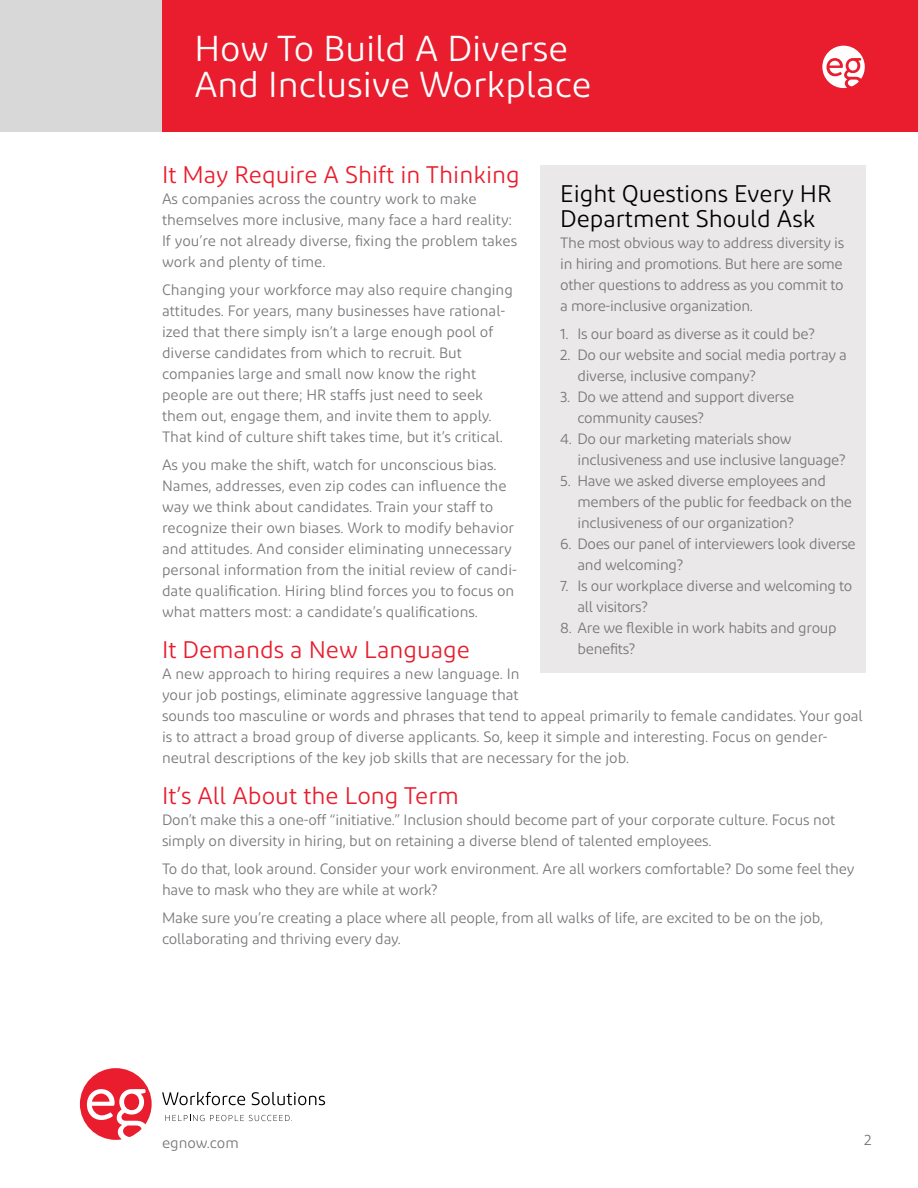
<style>
.page{position:relative;width:918px;height:1188px;background:#fff}
.page>*{position:absolute;margin:0;border:0;box-sizing:border-box;transform-origin:0 0}
.t1{font:36px/36px "Diodrum";color:#fff}
.t2{font:24px "Diodrum";color:#e91d2d}
.t3{font:24px/25.5px "Diodrum";color:#000}
.t4{font:15px/21px "Diodrum";letter-spacing:-.01em;color:#76777b}
</style>
<div class="page">
<div style="left:162px;top:0;width:756px;height:132px;background:#e91d2d"></div>
<div style="left:0;top:0;width:162px;height:132px;background:#d9d8d8"></div>
<svg style="left:822px;top:46px;width:43px;height:42px"></svg>
<div style="left:848px;top:61px;width:9px;height:9px;background:#fff;border-radius:50%"></div>
<svg style="left:162px;top:1092px;width:83px;height:13px"></svg>
<svg style="left:252px;top:1092px;width:73px;height:13px"></svg>
<svg style="left:165px;top:1115px;width:39px;height:6px"></svg>
<svg style="left:210px;top:1115px;width:82px;height:6px"></svg>
<svg style="left:80px;top:1068px;width:72px;height:72px"></svg>
<div style="left:124px;top:1094px;width:15px;height:16px;background:#e91d2d;border-radius:50%"></div>
<div style="left:540px;top:165px;width:325px;height:508px;background:#eae8e8"></div>
<h1 class="t1" style="left:194px;top:30px;width:399px">How To Build A Diverse<br>And Inclusive Workplace</h1>
<h2 class="t2" style="left:162px;top:160px;width:359px">It May Require A Shift in Thinking</h2>
<p class="t4" style="left:162px;top:188px;width:357px">As companies across the country work to make themselves more inclusive, many face a hard reality:<br>If you’re not already diverse, fixing the problem takes work and plenty of time.</p>
<p class="t4" style="left:162px;top:279px;width:352px">Changing your workforce may also require changing attitudes. For years, many businesses have rational&shy;ized that there simply isn’t a large enough pool of diverse candidates from which to recruit. But companies large and small now know the right people are out there; HR staffs just need to seek them out, engage them, and invite them to apply.<br>That kind of culture shift takes time, but it’s critical.</p>
<p class="t4" style="left:162px;top:454px;width:357px">As you make the shift, watch for unconscious bias.<br>Names, addresses, even zip codes can influence the way we think about candidates. Train your staff to recognize their own biases. Work to modify behavior and attitudes. And consider eliminating unnecessary personal information from the initial review of candi&shy;date qualification. Hiring blind forces you to focus on what matters most: a candidate’s qualifications.</p>
<h2 class="t2" style="left:162px;top:635px;width:309px">It Demands a New Language</h2>
<p class="t4" style="left:162px;top:663px;width:702px">A new approach to hiring requires a new language. In<br>your job postings, eliminate aggressive language that<br>sounds too masculine or words and phrases that tend to appeal primarily to female candidates. Your goal is to attract a broad group of diverse applicants. So, keep it simple and interesting. Focus on gender&shy;neutral descriptions of the key job skills that are necessary for the job.</p>
<h2 class="t2" style="left:162px;top:781px;width:298px">It’s All About the Long Term</h2>
<p class="t4" style="left:162px;top:809px;width:675px">Don’t make this a one-off “initiative.” Inclusion should become part of your corporate culture. Focus not simply on diversity in hiring, but on retaining a diverse blend of talented employees.</p>
<p class="t4" style="left:162px;top:858px;width:694px">To do that, look around. Consider your work environment. Are all workers comfortable? Do some feel they have to mask who they are while at work?</p>
<p class="t4" style="left:162px;top:907px;width:663px">Make sure you’re creating a place where all people, from all walks of life, are excited to be on the job, collaborating and thriving every day.</p>
<h2 class="t3" style="left:560px;top:180px;width:273px">Eight Questions Every HR<br>Department Should Ask</h2>
<p class="t4" style="left:560px;top:232px;width:285px;text-align:justify">The most obvious way to address diversity is in hiring and promotions. But here are some other questions to address as you commit to a more-inclusive organization.</p>
<p class="t4" style="left:560px;top:323px;width:256px">1. Is our board as diverse as it could be?</p>
<p class="t4" style="left:578px;top:344px;width:271px;text-indent:-17px">2. Do our website and social media portray a diverse, inclusive company?</p>
<p class="t4" style="left:578px;top:386px;width:218px;text-indent:-17px">3. Do we attend and support diverse community causes?</p>
<p class="t4" style="left:578px;top:428px;width:270px;text-indent:-17px">4. Do our marketing materials show inclusiveness and use inclusive language?</p>
<p class="t4" style="left:578px;top:470px;width:276px;text-indent:-17px">5. Have we asked diverse employees and members of the public for feedback on the inclusiveness of our organization?</p>
<p class="t4" style="left:578px;top:533px;width:280px;text-indent:-17px">6. Does our panel of interviewers look diverse and welcoming?</p>
<p class="t4" style="left:578px;top:575px;width:276px;text-indent:-17px">7. Is our workplace diverse and welcoming to all visitors?</p>
<p class="t4" style="left:578px;top:617px;width:261px;text-indent:-17px">8. Are we flexible in work habits and group benefits?</p>
<p class="t4" style="left:162px;top:1132px;width:78px">egnow.com</p>
<p class="t4" style="left:864px;top:1129px;width:9px">2</p>
</div>
